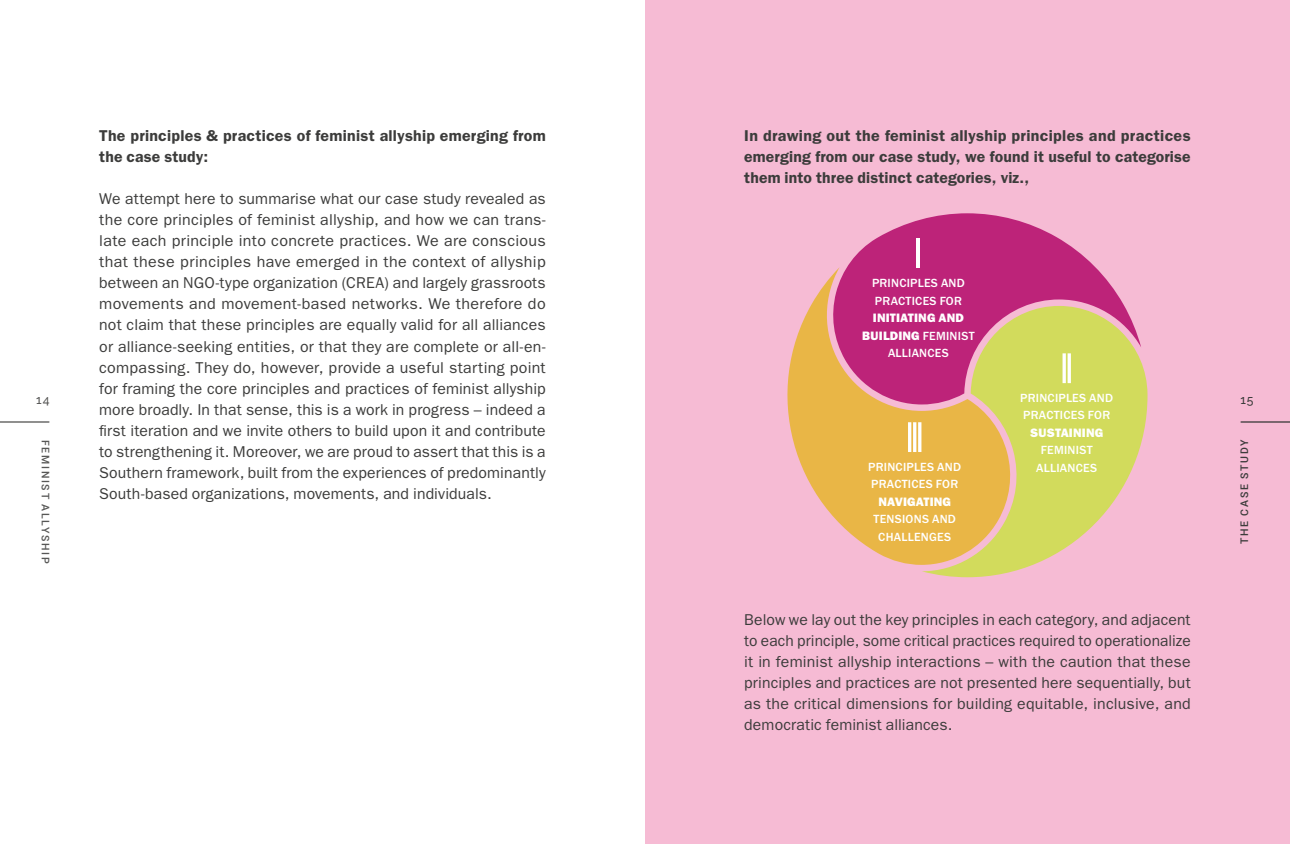
<style>
.page{position:relative;width:1290px;height:844px;background:#fff}
.page>*{position:absolute;margin:0;border:0;box-sizing:border-box;transform-origin:0 0}
.t1{font:15.75px/21px "ITC Franklin Gothic Std";letter-spacing:.01em;color:#3c3c3b;text-align:justify}
.t2{font:600 15.75px/21px "ITC Franklin Gothic Std";letter-spacing:.01em;color:#3c3c3b;text-align:justify}
.t3{font:500 12.25px/17.5px "ITC Franklin Gothic Std";letter-spacing:.02em;color:#fff}
.t4{font:12.25px/17.5px "ITC Franklin Gothic Std Hvy";letter-spacing:.015em;color:#fff;text-align:center}
.t5{font:500 12.25px "Raleway";color:#3c3c3b}
.t6{font:500 12.25px "Raleway";color:#575756}
.t7{font:500 10.5px "Roboto";letter-spacing:.165em;color:#575756}
.t8{font:500 10.5px "Roboto";letter-spacing:.17em;color:#3c3c3b}
.s1{font-family:"ITC Franklin Gothic Std";font-weight:500}
</style>
<div class="page">
<div style="left:645px;top:0;width:645px;height:843px;background:#f6bbd4"></div>
<hr style="left:1241px;top:421px;width:49px;height:1px;background:#3c3c3b">
<hr style="left:0;top:421px;width:49px;height:1px;background:#575756">
<svg style="left:847px;top:213px;width:278px;height:93px;fill:#bd2379"></svg>
<svg style="left:787px;top:267px;width:226px;height:297px"></svg>
<svg style="left:922px;top:306px;width:225px;height:271px;fill:#d2db5c"></svg>
<hr style="left:917px;top:237px;width:3px;height:30px;background:#fff">
<svg style="left:1062px;top:353px;width:4px;height:30px"></svg>
<svg style="left:1067px;top:353px;width:4px;height:30px"></svg>
<hr style="left:908px;top:422px;width:3px;height:30px;background:#fff">
<hr style="left:913px;top:422px;width:3px;height:30px;background:#fff">
<hr style="left:918px;top:422px;width:3px;height:30px;background:#fff">
<p class="t6" style="left:36px;top:392px;width:15px">14</p>
<p class="t7" style="left:53px;top:439px;width:125px;rotate:90deg">FEMINIST ALLYSHIP</p>
<p class="t2" style="left:99px;top:125px;width:448px">The principles &amp; practices of feminist allyship emerging from the case study:</p>
<p class="t1" style="left:99px;top:188px;width:448px">We attempt here to summarise what our case study revealed as the core principles of feminist allyship, and how we can trans&shy;late each principle into concrete practices. We are conscious that these principles have emerged in the context of allyship between an NGO-type organization (CREA) and largely grassroots movements and movement-based networks. We therefore do not claim that these principles are equally valid for all alliances or alliance-seeking entities, or that they are complete or all-en&shy;compassing. They do, however, provide a useful starting point for framing the core principles and practices of feminist allyship more broadly. In that sense, this is a work in progress – indeed a first iteration and we invite others to build upon it and contribute to strengthening it. Moreover, we are proud to assert that this is a Southern framework, built from the experiences of predominantly South-based organizations, movements, and individuals.</p>
<p class="t2" style="left:744px;top:125px;width:448px">In drawing out the feminist allyship principles and practices emerging from our case study, we found it useful to categorise them into three distinct categories, viz.,</p>
<p class="t3" style="left:872px;top:274px;width:94px">PRINCIPLES AND<br>PRACTICES FOR</p>
<p class="t4" style="left:862px;top:309px;width:114px">INITIATING AND<br>BUILDING <span class="s1">FEMINIST</span></p>
<p class="t3" style="left:888px;top:344px;width:62px">ALLIANCES</p>
<p class="t3" style="left:1020px;top:389px;width:94px">PRINCIPLES AND<br>PRACTICES FOR</p>
<p class="t4" style="left:1030px;top:424px;width:74px">SUSTAINING</p>
<p class="t3" style="left:1041px;top:441px;width:53px">FEMINIST</p>
<p class="t3" style="left:868px;top:458px;width:94px">PRINCIPLES AND</p>
<p class="t3" style="left:1036px;top:459px;width:62px">ALLIANCES</p>
<p class="t3" style="left:871px;top:475px;width:89px">PRACTICES FOR</p>
<p class="t4" style="left:878px;top:492px;width:74px">NAVIGATING</p>
<p class="t3" style="left:873px;top:510px;width:84px;text-align:center">TENSIONS AND<br>CHALLENGES</p>
<p class="t1" style="left:744px;top:608px;width:448px">Below we lay out the key principles in each category, and adjacent to each principle, some critical practices required to operationalize it in feminist allyship interactions – with the caution that these principles and practices are not presented here sequentially, but as the critical dimensions for building equitable, inclusive, and democratic feminist alliances.</p>
<p class="t5" style="left:1240px;top:392px;width:15px">15</p>
<p class="t8" style="left:1237px;top:544px;width:106px;rotate:-90deg">THE CASE STUDY</p>
</div>
